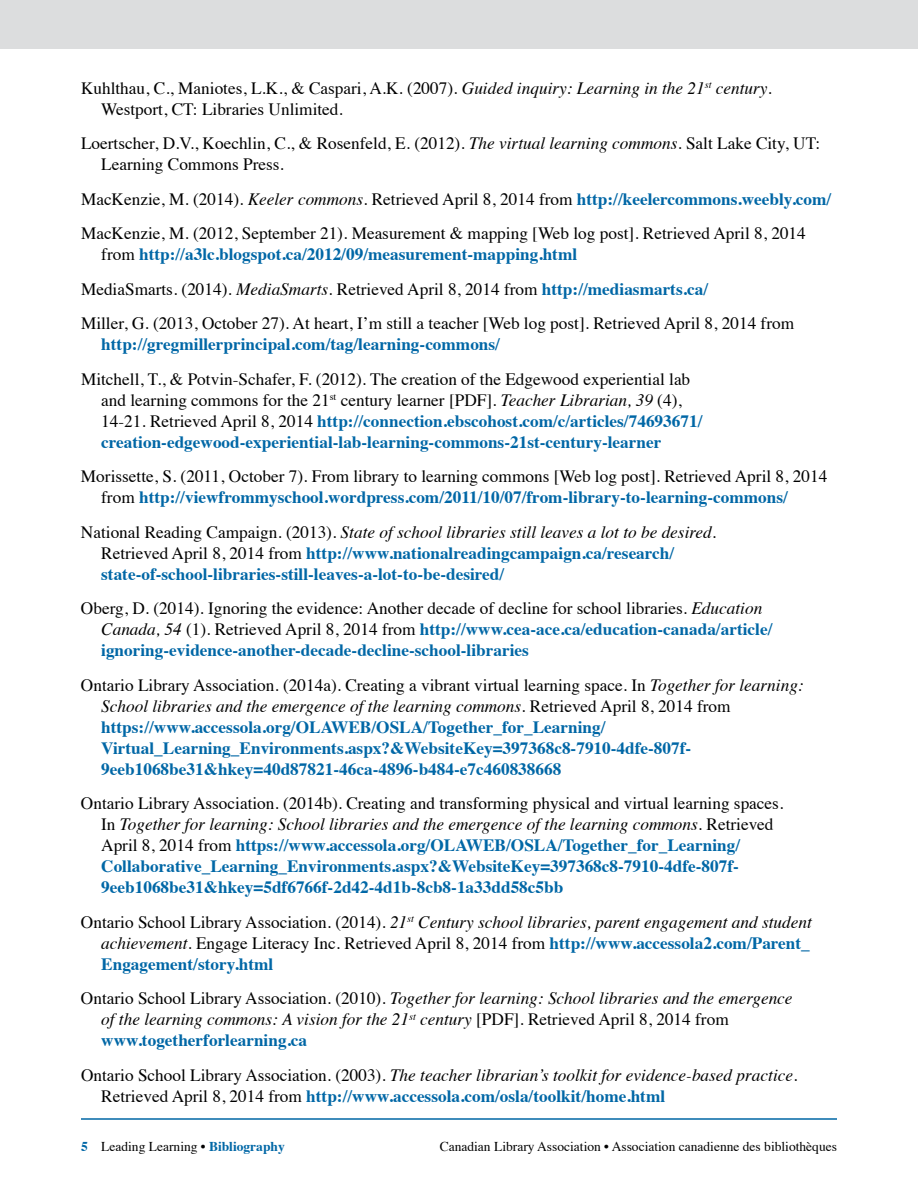
<style>
.page{position:relative;width:918px;height:1188px;background:#fff}
.page>*{position:absolute;margin:0;border:0;box-sizing:border-box;transform-origin:0 0}
.t1{font:17.25px/21px "Times";color:#000}
.t2{font:700 17.25px/21px "Times";color:#0067a6}
.t3{font:italic 17.25px/21px "Times";color:#000}
.t4{font:13.5px "Times";color:#000}
.s1{font-style:italic}
.s2{font-weight:700;color:#0067a6}
.s3{font-weight:400;color:#000}
.s4{font-weight:400;font-style:italic;color:#000}
.s5{font-style:normal}
.s6{font-weight:700;font-style:normal;color:#0067a6}
</style>
<div class="page">
<hr style="left:81px;top:1118px;width:756px;height:2px;background:#0067a6">
<div style="left:0;top:0;width:918px;height:49px;background:#dcddde"></div>
<p class="t1" style="left:101px;top:76px;width:672px;text-indent:-20px">Kuhlthau, C., Maniotes, L.K., &amp; Caspari, A.K. (2007). <span class="s1">Guided inquiry: Learning in the 21</span><sup>st</sup> <span class="s1">century</span>.<br>Westport, CT: Libraries Unlimited.</p>
<p class="t1" style="left:101px;top:132px;width:720px;text-indent:-20px">Loertscher, D.V., Koechlin, C., &amp; Rosenfeld, E. (2012). <span class="s1">The virtual learning commons</span>. Salt Lake City, UT:<br>Learning Commons Press.</p>
<p class="t1" style="left:81px;top:180px;width:752px;line-height:34.5px">MacKenzie, M. (2014). <span class="s1">Keeler commons</span>. Retrieved April 8, 2014 from <span class="s2">http://keelercommons.weebly.com/<br></span>MacKenzie, M. (2012, September 21). Measurement &amp; mapping [Web log post]. Retrieved April 8, 2014</p>
<p class="t1" style="left:81px;top:236px;width:715px;line-height:34.5px;text-indent:20px">from <span class="s2">http://a3lc.blogspot.ca/2012/09/measurement-mapping.html<br></span>MediaSmarts. (2014). <span class="s1">MediaSmarts</span>. Retrieved April 8, 2014 from <span class="s2">http://mediasmarts.ca/<br></span>Miller, G. (2013, October 27). At heart, I’m still a teacher [Web log post]. Retrieved April 8, 2014 from</p>
<p class="t2" style="left:101px;top:332px;width:400px">http://gregmillerprincipal.com/tag/learning-commons/</p>
<p class="t1" style="left:101px;top:367px;width:603px;text-indent:-20px">Mitchell, T., &amp; Potvin-Schafer, F. (2012). The creation of the Edgewood experiential lab and learning commons for the 21<sup>st</sup> century learner [PDF]. <span class="s1">Teacher Librarian, 39</span> (4), 14-21. Retrieved April 8, 2014 <span class="s2">http://connection.ebscohost.com/c/articles/74693671/ creation-edgewood-experiential-lab-learning-commons-21st-century-learner</span></p>
<p class="t1" style="left:101px;top:465px;width:728px;text-indent:-20px">Morissette, S. (2011, October 7). From library to learning commons [Web log post]. Retrieved April 8, 2014 from <span class="s2">http://viewfrommyschool.wordpress.com/2011/10/07/from-library-to-learning-commons/</span></p>
<p class="t2" style="left:101px;top:520px;width:616px;text-indent:-20px"><span class="s3">National Reading Campaign. (2013).</span> <span class="s4">State of school libraries still leaves a lot to be desired</span><span class="s3">.<br>Retrieved April 8, 2014 from</span> http://www.nationalreadingcampaign.ca/research/ state-of-school-libraries-still-leaves-a-lot-to-be-desired/</p>
<p class="t1" style="left:101px;top:597px;width:673px;text-indent:-20px">Oberg, D. (2014). Ignoring the evidence: Another decade of decline for school libraries. <span class="s1">Education<br>Canada, 54</span> (1). Retrieved April 8, 2014 from <span class="s2">http://www.cea-ace.ca/education-canada/article/ ignoring-evidence-another-decade-decline-school-libraries</span></p>
<p class="t2" style="left:101px;top:673px;width:704px;text-indent:-20px"><span class="s3">Ontario Library Association. (2014a). Creating a vibrant virtual learning space. In</span> <span class="s4">Together for learning:<br>School libraries and the emergence of the learning commons</span><span class="s3">. Retrieved April 8, 2014 from </span>https://www.accessola.org/OLAWEB/OSLA/Together_for_Learning/ Virtual_Learning_Environments.aspx?&amp;WebsiteKey=397368c8-7910-4dfe-807f-9eeb1068be31&amp;hkey=40d87821-46ca-4896-b484-e7c460838668</p>
<p class="t2" style="left:101px;top:791px;width:684px;text-indent:-20px"><span class="s3">Ontario Library Association. (2014b). Creating and transforming physical and virtual learning spaces.<br>In</span> <span class="s4">Together for learning: School libraries and the emergence of the learning commons</span><span class="s3">. Retrieved April 8, 2014 from</span> https://www.accessola.org/OLAWEB/OSLA/Together_for_Learning/ Collaborative_Learning_Environments.aspx?&amp;WebsiteKey=397368c8-7910-4dfe-807f-9eeb1068be31&amp;hkey=5df6766f-2d42-4d1b-8cb8-1a33dd58c5bb</p>
<p class="t1" style="left:101px;top:910px;width:712px;text-align:justify;text-indent:-20px">Ontario School Library Association. (2014). <span class="s1">21</span><sup>st</sup> <span class="s1">Century school libraries, parent engagement and student achievement</span>. Engage Literacy Inc. Retrieved April 8, 2014 from <span class="s2">http://www.accessola2.com/Parent_ Engagement/story.html</span></p>
<p class="t3" style="left:101px;top:987px;width:693px;text-indent:-20px"><span class="s5">Ontario School Library Association. (2010).</span> Together for learning: School libraries and the emergence of the learning commons: A vision for the 21<sup>st</sup> century <span class="s5">[PDF]. Retrieved April 8, 2014 from </span><span class="s6">www.togetherforlearning.ca</span></p>
<p class="t1" style="left:101px;top:1063px;width:698px;text-indent:-20px">Ontario School Library Association. (2003). <span class="s1">The teacher librarian’s toolkit for evidence-based practice</span>.<br>Retrieved April 8, 2014 from <span class="s2">http://www.accessola.com/osla/toolkit/home.html</span></p>
<p class="t4" style="left:81px;top:1133px;width:205px"><span class="s2">5</span> Leading Learning • <span class="s2">Bibliography</span></p>
<p class="t4" style="left:440px;top:1133px;width:399px">Canadian Library Association • Association canadienne des bibliothèques</p>
</div>
